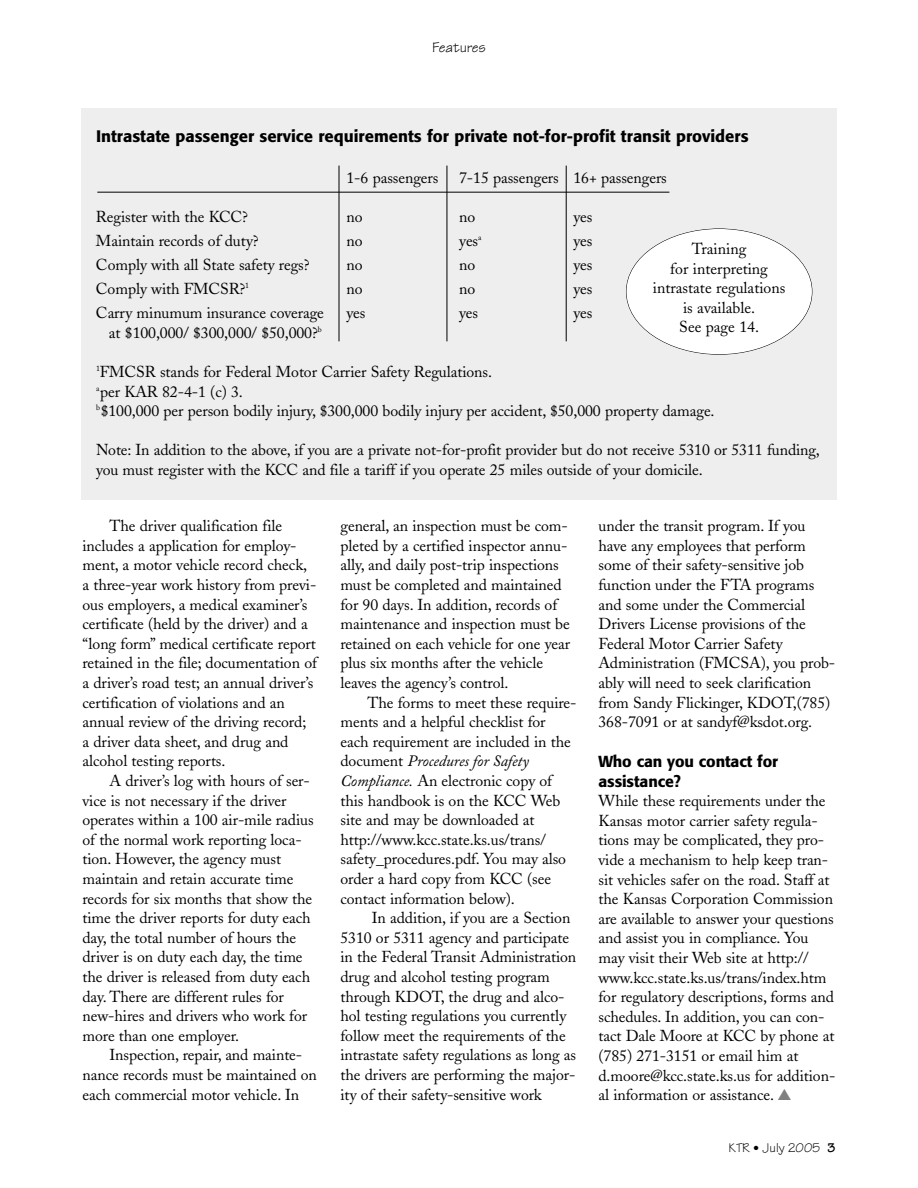
<style>
.page{position:relative;width:918px;height:1188px;background:#fff}
.page>*{position:absolute;margin:0;border:0;box-sizing:border-box;transform-origin:0 0}
.t1{font:500 16.5px "Formata";color:#000}
.t2{font:15.75px/19.6px "Adobe Caslon";letter-spacing:-.005em;color:#000}
.t3{font:500 15.75px/19.8px "Formata";letter-spacing:-.005em;color:#000}
.t4{font:15px "Tekton";color:#000}
.t5{font:13.5px "Tekton";color:#000}
.s1{font-style:italic}
.s2{color:#808080}
.s3{font-weight:700}
</style>
<div class="page">
<div style="left:81px;top:108px;width:756px;height:392px;background:#eee"></div>
<hr style="left:97px;top:192px;width:572px;height:1px;background:#000">
<hr style="left:339px;top:166px;width:1px;height:175px;background:#000">
<hr style="left:447px;top:166px;width:1px;height:175px;background:#000">
<hr style="left:566px;top:166px;width:1px;height:175px;background:#000">
<div style="left:626px;top:229px;width:186px;height:125px;background:#fff;border-radius:50%"></div>
<p class="t4" style="left:432px;top:42px;width:55px">Features</p>
<p class="t1" style="left:96px;top:129px;width:654px">Intrastate passenger service requirements for private not-for-profit transit providers</p>
<p class="t2" style="left:347px;top:169px;width:93px">1-6 passengers</p>
<p class="t2" style="left:459px;top:169px;width:209px">7-15 passengers 16+ passengers</p>
<p class="t2" style="left:96px;top:209px;width:153px">Register with the KCC?</p>
<p class="t2" style="left:347px;top:209px;width:18px">no</p>
<p class="t2" style="left:459px;top:209px;width:18px">no</p>
<p class="t2" style="left:573px;top:209px;width:21px">yes</p>
<p class="t2" style="left:96px;top:233px;width:164px">Maintain records of duty?</p>
<p class="t2" style="left:347px;top:233px;width:18px">no</p>
<p class="t2" style="left:459px;top:233px;width:24px">yes<sup>a</sup></p>
<p class="t2" style="left:573px;top:233px;width:21px">yes</p>
<p class="t2" style="left:96px;top:257px;width:215px">Comply with all State safety regs?</p>
<p class="t2" style="left:347px;top:257px;width:18px">no</p>
<p class="t2" style="left:459px;top:257px;width:18px">no</p>
<p class="t2" style="left:574px;top:257px;width:21px">yes</p>
<p class="t2" style="left:96px;top:281px;width:155px">Comply with FMCSR?<sup>1</sup></p>
<p class="t2" style="left:347px;top:281px;width:18px">no</p>
<p class="t2" style="left:459px;top:281px;width:18px">no</p>
<p class="t2" style="left:573px;top:281px;width:21px">yes</p>
<p class="t2" style="left:96px;top:305px;width:229px">Carry minumum insurance coverage</p>
<p class="t2" style="left:347px;top:305px;width:21px">yes</p>
<p class="t2" style="left:459px;top:305px;width:21px">yes</p>
<p class="t2" style="left:573px;top:305px;width:21px">yes</p>
<p class="t2" style="left:109px;top:325px;width:214px">at $100,000/ $300,000/ $50,000?<sup>b</sup></p>
<p class="t2" style="left:96px;top:364px;width:620px"><sup>1</sup>FMCSR stands for Federal Motor Carrier Safety Regulations.<br><sup>a</sup>per KAR 82-4-1 (c) 3.<br><sup>b</sup>$100,000 per person bodily injury, $300,000 bodily injury per accident, $50,000 property damage.</p>
<p class="t2" style="left:96px;top:442px;width:725px">Note: In addition to the above, if you are a private not-for-profit provider but do not receive 5310 or 5311 funding, you must register with the KCC and file a tariff if you operate 25 miles outside of your domicile.</p>
<p class="t2" style="left:653px;top:241px;width:134px;text-align:center">Training<br>for interpreting intrastate regulations is available.<br>See page 14.</p>
<p class="t2" style="left:82px;top:518px;width:236px;text-indent:27px">The driver qualification file includes a application for employ&shy;ment, a motor vehicle record check, a three-year work history from previ&shy;ous employers, a medical examiner’s certificate (held by the driver) and a “long form” medical certificate report retained in the file; documentation of a driver’s road test; an annual driver’s certification of violations and an annual review of the driving record; a driver data sheet, and drug and alcohol testing reports.</p>
<p class="t2" style="left:82px;top:773px;width:233px;text-indent:27px">A driver’s log with hours of ser&shy;vice is not necessary if the driver operates within a 100 air-mile radius of the normal work reporting loca&shy;tion. However, the agency must maintain and retain accurate time records for six months that show the time the driver reports for duty each day, the total number of hours the driver is on duty each day, the time the driver is released from duty each day. There are different rules for new-hires and drivers who work for more than one employer.</p>
<p class="t2" style="left:82px;top:1047px;width:236px;text-indent:27px">Inspection, repair, and mainte&shy;nance records must be maintained on each commercial motor vehicle. In</p>
<p class="t2" style="left:340px;top:518px;width:231px">general, an inspection must be com&shy;pleted by a certified inspector annu&shy;ally, and daily post-trip inspections must be completed and maintained for 90 days. In addition, records of maintenance and inspection must be retained on each vehicle for one year plus six months after the vehicle leaves the agency’s control.</p>
<p class="t2" style="left:340px;top:694px;width:238px;text-indent:27px">The forms to meet these require&shy;ments and a helpful checklist for each requirement are included in the document <span class="s1">Procedures for Safety<br>Compliance.</span> An electronic copy of this handbook is on the KCC Web site and may be downloaded at http://www.kcc.state.ks.us/trans/ safety_procedures.pdf. You may also order a hard copy from KCC (see contact information below).</p>
<p class="t2" style="left:340px;top:910px;width:237px;text-indent:31px">In addition, if you are a Section 5310 or 5311 agency and participate in the Federal Transit Administration drug and alcohol testing program through KDOT, the drug and alco&shy;hol testing regulations you currently follow meet the requirements of the intrastate safety regulations as long as the drivers are performing the major&shy;ity of their safety-sensitive work</p>
<p class="t2" style="left:598px;top:518px;width:238px">under the transit program. If you have any employees that perform some of their safety-sensitive job function under the FTA programs and some under the Commercial Drivers License provisions of the Federal Motor Carrier Safety Administration (FMCSA), you prob&shy;ably will need to seek clarification from Sandy Flickinger, KDOT,(785)<br>368-7091 or at sandyf@ksdot.org.</p>
<p class="t3" style="left:598px;top:753px;width:181px">Who can you contact for assistance?</p>
<p class="t2" style="left:598px;top:793px;width:238px">While these requirements under the Kansas motor carrier safety regula&shy;tions may be complicated, they pro&shy;vide a mechanism to help keep tran&shy;sit vehicles safer on the road. Staff at the Kansas Corporation Commission are available to answer your questions and assist you in compliance. You may visit their Web site at http:// www.kcc.state.ks.us/trans/index.htm for regulatory descriptions, forms and schedules. In addition, you can con&shy;tact Dale Moore at KCC by phone at (785) 271-3151 or email him at d.moore@kcc.state.ks.us for addition&shy;al information or assistance. <span class="s2">▲</span></p>
<p class="t5" style="left:728px;top:1143px;width:109px">KTR ● July 2005 <span class="s3">3</span></p>
</div>
